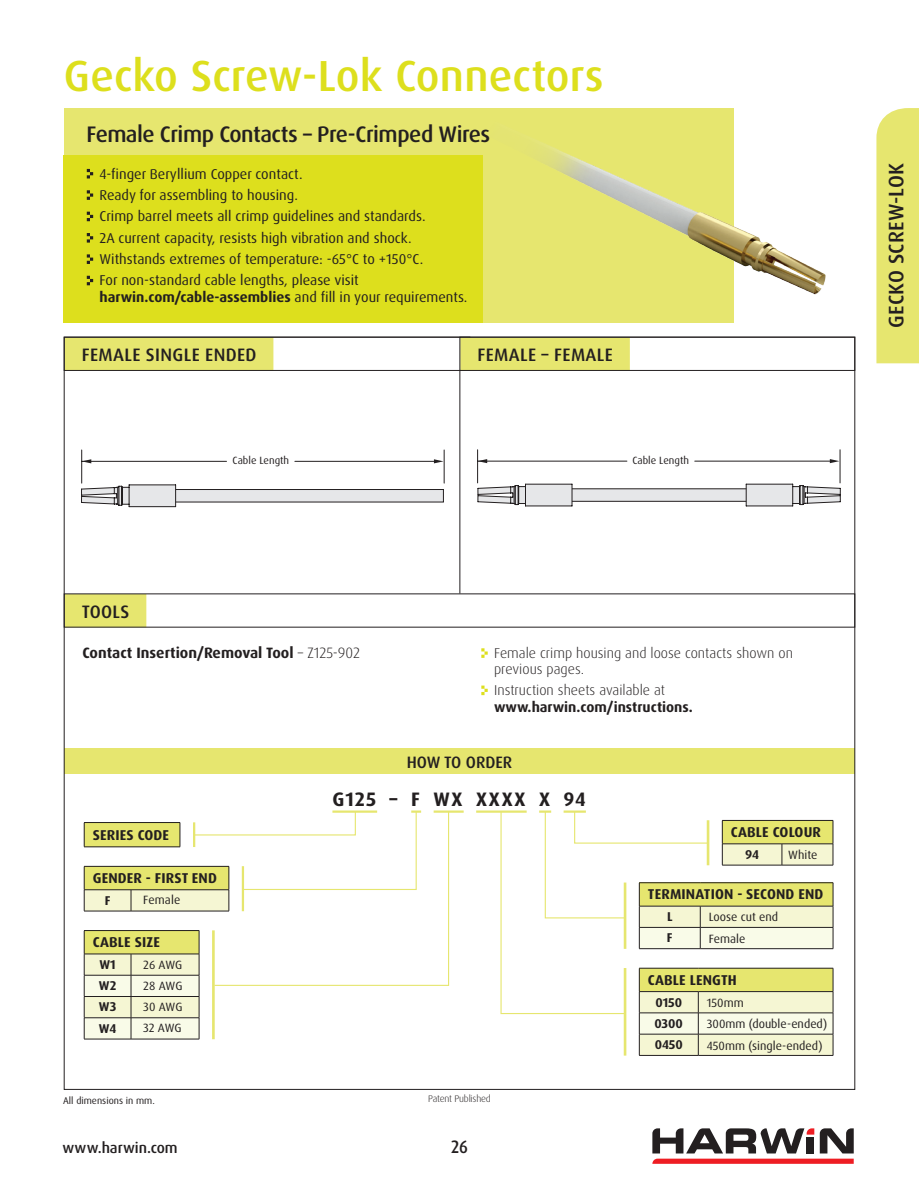
<style>
.page{position:relative;width:919px;height:1187px;background:#fff}
.page>*{position:absolute;margin:0;border:0;box-sizing:border-box;transform-origin:0 0}
.t1{font:500 43.5px "Dax OT";color:#dddf1d}
.t2{font:500 22.5px "Dax OT";letter-spacing:-.02em;color:#231f20}
.t3{font:500 21px "Dax OT";letter-spacing:.01em;color:#231f20}
.t4{font:700 19.5px "Dax OT";letter-spacing:.075em;color:#231f20}
.t5{font:500 18px "Dax OT";letter-spacing:.02em;color:#231f20}
.t6{font:500 18px "Dax OT";letter-spacing:.02em;color:#231f20;scale:.9 1}
.t7{font:500 16.5px "Dax OT";color:#231f20}
.t8{font:700 15px "Dax OT";color:#231f20}
.t9{font:500 15px "Dax OT";color:#231f20}
.t10{font:14.25px/21.3px "Dax OT";color:#231f20}
.t11{font:700 14.25px "Dax OT";letter-spacing:.01em;color:#231f20}
.t12{font:300 14.25px/16.5px "Dax OT";color:#231f20}
.t13{font:700 12.75px "Dax OT";color:#231f20}
.t14{font:12px "Dax OT";color:#231f20}
.t15{font:10.5px "Dax OT";color:#231f20}
.t16{font:9.75px "Dax OT";color:#231f20}
.t17{font:300 9.75px "Dax OT";letter-spacing:-.02em;color:#231f20}
.s1{font-weight:400}
.s2{font-weight:300}
</style>
<div class="page">
<div style="left:64px;top:108px;width:669px;height:214px;background:#e6e66f"></div>
<div style="left:64px;top:155px;width:419px;height:167px;background:#dddf1d"></div>
<svg style="left:652px;top:1128px;width:201px;height:35px"></svg>
<div style="left:806px;top:1136px;width:8px;height:17px;background:#231f20"></div>
<div style="left:876px;top:108px;width:42px;height:255px;background:#e6e66f"></div>
<svg style="left:87px;top:169px;width:6px;height:9px"></svg>
<svg style="left:87px;top:190px;width:6px;height:10px"></svg>
<svg style="left:87px;top:212px;width:6px;height:9px"></svg>
<svg style="left:87px;top:233px;width:6px;height:9px"></svg>
<svg style="left:87px;top:254px;width:6px;height:10px"></svg>
<svg style="left:87px;top:276px;width:6px;height:9px"></svg>
<img style="left:533px;top:108px;width:293px;height:214px">
<div style="left:65px;top:337px;width:208px;height:33px;background:#e6e66f"></div>
<div style="left:64px;top:337px;width:406px;height:34px;border:1px solid #231f20"></div>
<div style="left:460px;top:337px;width:169px;height:33px;background:#e6e66f"></div>
<div style="left:459px;top:337px;width:396px;height:34px;border:1px solid #231f20"></div>
<hr style="left:459px;top:371px;width:1px;height:222px;background:#231f20">
<div style="left:65px;top:594px;width:81px;height:33px;background:#e6e66f"></div>
<svg style="left:481px;top:648px;width:6px;height:9px"></svg>
<svg style="left:481px;top:685px;width:6px;height:10px"></svg>
<div style="left:64px;top:748px;width:790px;height:26px;background:#e6e66f"></div>
<hr style="left:433px;top:810px;width:30px;height:2px;background:#e6e66f">
<hr style="left:476px;top:810px;width:50px;height:2px;background:#e6e66f">
<hr style="left:639px;top:1055px;width:59px;height:1px;background:#231f20">
<hr style="left:698px;top:1055px;width:135px;height:1px;background:#231f20">
<hr style="left:212px;top:930px;width:3px;height:109px;background:#e6e66f">
<svg style="left:84px;top:810px;width:365px;height:228px"></svg>
<hr style="left:84px;top:1038px;width:47px;height:1px;background:#231f20">
<hr style="left:131px;top:1038px;width:68px;height:1px;background:#231f20">
<svg style="left:500px;top:810px;width:333px;height:245px"></svg>
<hr style="left:722px;top:864px;width:59px;height:1px;background:#231f20">
<hr style="left:781px;top:864px;width:52px;height:1px;background:#231f20">
<svg style="left:81px;top:449px;width:362px;height:59px"></svg>
<hr style="left:444px;top:450px;width:1px;height:33px;background:#231f20">
<hr style="left:299px;top:604px;width:136px;height:1px;background:#231f20">
<hr style="left:82px;top:604px;width:149px;height:1px;background:#231f20">
<svg style="left:477px;top:449px;width:363px;height:58px"></svg>
<hr style="left:839px;top:449px;width:1px;height:34px;background:#231f20">
<hr style="left:694px;top:602px;width:137px;height:1px;background:#231f20">
<hr style="left:477px;top:602px;width:150px;height:1px;background:#231f20">
<h1 class="t1" style="left:64px;top:48px;width:541px">Gecko Screw-Lok Connectors</h1>
<h2 class="t2" style="left:86px;top:120px;width:405px">Female Crimp Contacts – Pre-Crimped Wires</h2>
<p class="t10" style="left:100px;top:163px;width:327px">4-finger Beryllium Copper contact.<br>Ready for assembling to housing.<br>Crimp barrel meets all crimp guidelines and standards.<br>2A current capacity, resists high vibration and shock.<br>Withstands extremes of temperature: -65°C to +150°C.<br>For non-standard cable lengths, please visit</p>
<p class="t11" style="left:100px;top:288px;width:369px">harwin.com/cable-assemblies <span class="s1">and fill in your requirements.</span></p>
<p class="t5" style="left:82px;top:343px;width:176px">FEMALE SINGLE ENDED</p>
<p class="t5" style="left:477px;top:343px;width:137px">FEMALE – FEMALE</p>
<p class="t15" style="left:232px;top:453px;width:58px">Cable Length</p>
<p class="t15" style="left:632px;top:453px;width:58px">Cable Length</p>
<p class="t5" style="left:82px;top:600px;width:49px">TOOLS</p>
<p class="t8" style="left:82px;top:643px;width:279px">Contact Insertion/Removal Tool <span class="s2">– Z125-902</span></p>
<p class="t12" style="left:494px;top:644px;width:300px">Female crimp housing and loose contacts shown on previous pages.</p>
<p class="t12" style="left:494px;top:682px;width:172px">Instruction sheets available at</p>
<p class="t11" style="left:494px;top:697px;width:200px">www.harwin.com/instructions.</p>
<p class="t11" style="left:93px;top:825px;width:78px">SERIES CODE</p>
<p class="t11" style="left:93px;top:868px;width:126px">GENDER - FIRST END</p>
<p class="t13" style="left:105px;top:892px;width:7px">F</p>
<p class="t14" style="left:143px;top:892px;width:39px">Female</p>
<p class="t11" style="left:93px;top:932px;width:69px">CABLE SIZE</p>
<p class="t13" style="left:99px;top:956px;width:18px">W1</p>
<p class="t14" style="left:143px;top:956px;width:41px">26 AWG</p>
<p class="t13" style="left:99px;top:977px;width:19px">W2</p>
<p class="t14" style="left:143px;top:977px;width:41px">28 AWG</p>
<p class="t13" style="left:99px;top:998px;width:19px">W3</p>
<p class="t14" style="left:143px;top:999px;width:41px">30 AWG</p>
<p class="t13" style="left:99px;top:1019px;width:19px">W4</p>
<p class="t14" style="left:143px;top:1020px;width:40px">32 AWG</p>
<p class="t7" style="left:406px;top:751px;width:107px">HOW TO ORDER</p>
<h3 class="t4" style="left:332px;top:787px;width:255px">G125 – F WX XXXX X 94</h3>
<p class="t16" style="left:63px;top:1094px;width:93px">All dimensions in mm.</p>
<p class="t17" style="left:428px;top:1092px;width:64px">Patent Published</p>
<p class="t9" style="left:63px;top:1138px;width:117px">www.harwin.com</p>
<p class="t6" style="left:451px;top:1134px;width:20px">26</p>
<p class="t11" style="left:730px;top:822px;width:92px">CABLE COLOUR</p>
<p class="t13" style="left:745px;top:846px;width:15px">94</p>
<p class="t14" style="left:788px;top:847px;width:31px">White</p>
<p class="t11" style="left:648px;top:885px;width:177px">TERMINATION - SECOND END</p>
<p class="t13" style="left:667px;top:908px;width:7px">L</p>
<p class="t14" style="left:708px;top:909px;width:71px">Loose cut end</p>
<p class="t13" style="left:667px;top:929px;width:7px">F</p>
<p class="t14" style="left:708px;top:930px;width:38px">Female</p>
<p class="t11" style="left:648px;top:970px;width:90px">CABLE LENGTH</p>
<p class="t13" style="left:655px;top:993px;width:28px">0150</p>
<p class="t14" style="left:706px;top:995px;width:38px">150mm</p>
<p class="t13" style="left:654px;top:1015px;width:30px">0300</p>
<p class="t14" style="left:706px;top:1016px;width:122px">300mm (double-ended)</p>
<p class="t13" style="left:654px;top:1036px;width:30px">0450</p>
<p class="t14" style="left:706px;top:1037px;width:117px">450mm (single-ended)</p>
<h3 class="t3" style="left:882px;top:327px;width:166px;rotate:-90deg">GECKO SCREW-LOK</h3>
</div>
